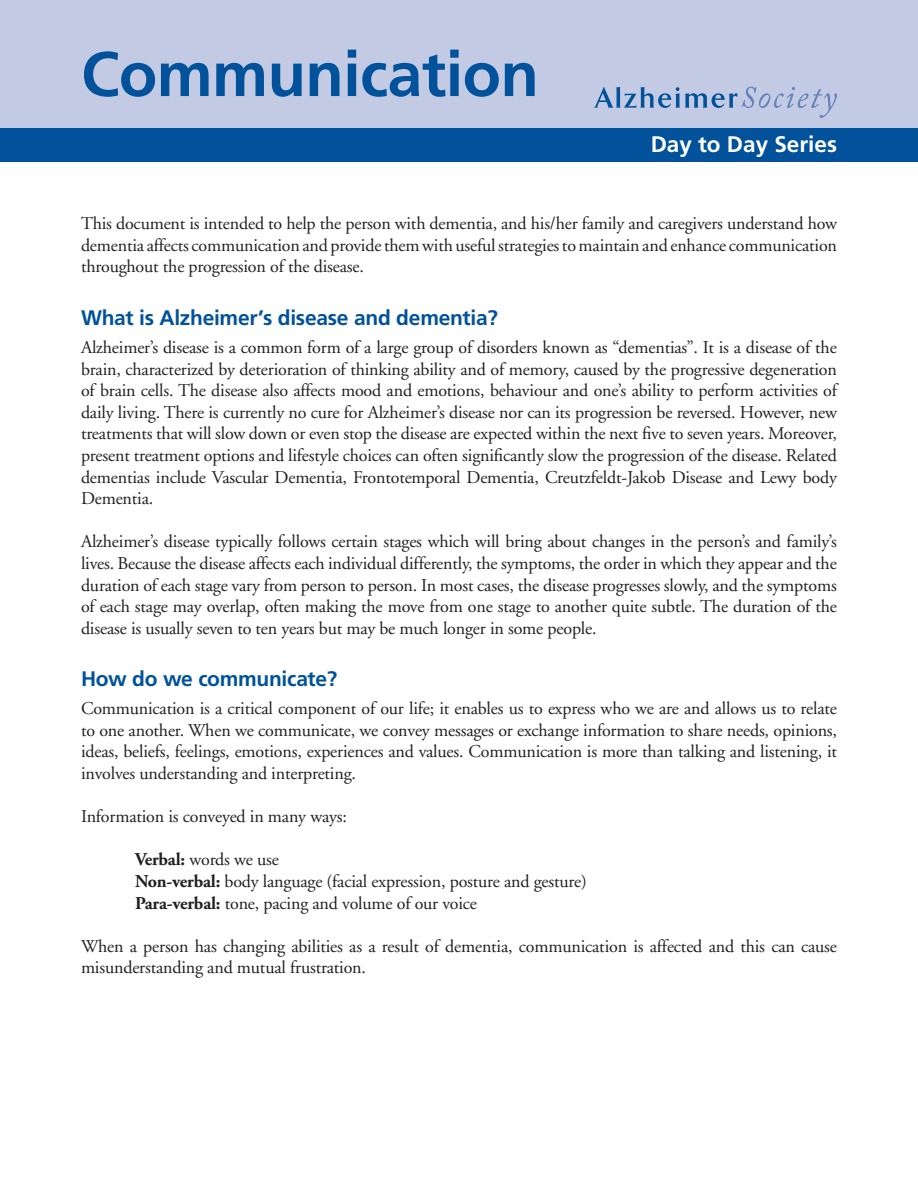
<style>
.page{position:relative;width:918px;height:1188px;background:#fff}
.page>*{position:absolute;margin:0;border:0;box-sizing:border-box;transform-origin:0 0}
.t1{font:700 63px "Frutiger";letter-spacing:-.01em;color:#01529a}
.t2{font:700 22.5px "Frutiger";color:#fff}
.Headline_1{font:700 21px "Frutiger";letter-spacing:-.015em;color:#01529a}
.Paragraph_Style_1{font:18px/21.6px "Adobe Garamond";letter-spacing:-.01em;color:#231f20;text-align:justify}
.s1{font-weight:700}
</style>
<div class="page">
<div style="left:0;top:0;width:918px;height:128px;background:#c3cbe4"></div>
<div style="left:0;top:128px;width:918px;height:34px;background:#01529a"></div>
<svg style="left:594px;top:87px;width:243px;height:31px"></svg>
<p class="t1" style="left:81px;top:37px;width:459px">Communication</p>
<p class="t2" style="left:651px;top:131px;width:188px">Day to Day Series</p>
<p class="Paragraph_Style_1" style="left:81px;top:213px;width:758px">This document is intended to help the person with dementia, and his/her family and caregivers understand how dementia affects communication and provide them with useful strategies to maintain and enhance communication throughout the progression of the disease.</p>
<p class="Headline_1" style="left:81px;top:305px;width:418px">What is Alzheimer’s disease and dementia?</p>
<p class="Paragraph_Style_1" style="left:81px;top:337px;width:758px">Alzheimer’s disease is a common form of a large group of disorders known as “dementias”. It is a disease of the brain, characterized by deterioration of thinking ability and of memory, caused by the progressive degeneration of brain cells. The disease also affects mood and emotions, behaviour and one’s ability to perform activities of daily living. There is currently no cure for Alzheimer’s disease nor can its progression be reversed. However, new treatments that will slow down or even stop the disease are expected within the next five to seven years. Moreover, present treatment options and lifestyle choices can often significantly slow the progression of the disease. Related dementias include Vascular Dementia, Frontotemporal Dementia, Creutzfeldt-Jakob Disease and Lewy body Dementia.</p>
<p class="Paragraph_Style_1" style="left:81px;top:531px;width:758px">Alzheimer’s disease typically follows certain stages which will bring about changes in the person’s and family’s lives. Because the disease affects each individual differently, the symptoms, the order in which they appear and the duration of each stage vary from person to person. In most cases, the disease progresses slowly, and the symptoms of each stage may overlap, often making the move from one stage to another quite subtle. The duration of the disease is usually seven to ten years but may be much longer in some people.</p>
<p class="Headline_1" style="left:81px;top:666px;width:258px">How do we communicate?</p>
<p class="Paragraph_Style_1" style="left:81px;top:698px;width:758px">Communication is a critical component of our life; it enables us to express who we are and allows us to relate to one another. When we communicate, we convey messages or exchange information to share needs, opinions, ideas, beliefs, feelings, emotions, experiences and values. Communication is more than talking and listening, it involves understanding and interpreting.</p>
<p class="Paragraph_Style_1" style="left:81px;top:806px;width:267px">Information is conveyed in many ways:</p>
<p class="Paragraph_Style_1" style="left:135px;top:849px;width:145px"><span class="s1">Verbal:</span> words we use</p>
<p class="Paragraph_Style_1" style="left:135px;top:871px;width:453px"><span class="s1">Non-verbal:</span> body language (facial expression, posture and gesture)</p>
<p class="Paragraph_Style_1" style="left:135px;top:893px;width:344px"><span class="s1">Para-verbal:</span> tone, pacing and volume of our voice</p>
<p class="Paragraph_Style_1" style="left:81px;top:936px;width:758px">When a person has changing abilities as a result of dementia, communication is affected and this can cause misunderstanding and mutual frustration.</p>
</div>
